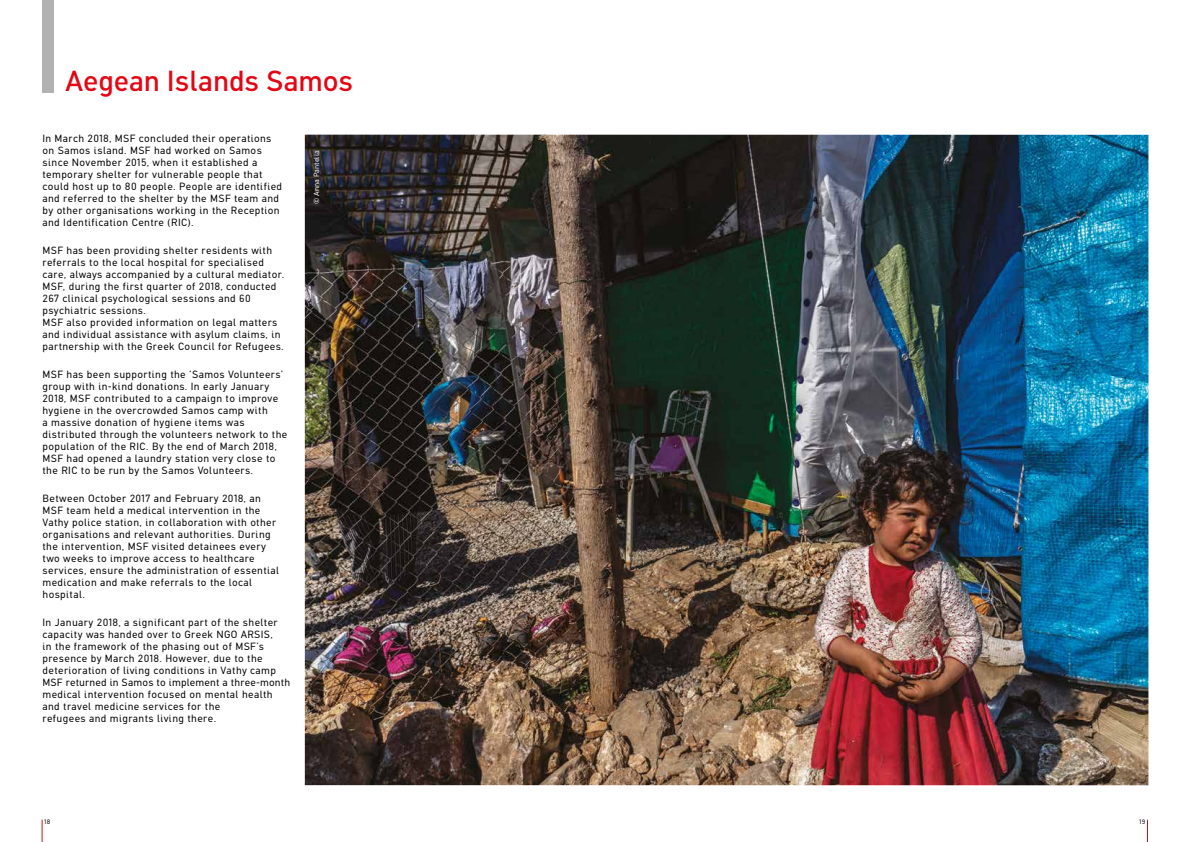
<style>
.page{position:relative;width:1191px;height:842px;background:#fff}
.page>*{position:absolute;margin:0;border:0;box-sizing:border-box;transform-origin:0 0}
.t1{font:500 29px "CFDIN Std";letter-spacing:-.005em;color:#e30613}
.t2{font:10.5px/12px "CFDIN Std";letter-spacing:.035em;color:#000}
.t3{font:7.5px "CFDIN Std";color:#fff}
.t4{font:6.5px "CFDIN Std";color:#000}
</style>
<div class="page">
<img style="left:305px;top:135px;width:843px;height:650px">
<svg style="left:42px;top:820px;width:1px;height:22px"></svg>
<svg style="left:1147px;top:820px;width:1px;height:22px"></svg>
<div style="left:43px;top:0;width:11px;height:92px;background:#b3b2b2"></div>
<h1 class="t1" style="left:65px;top:64px;width:290px">Aegean Islands Samos</h1>
<p class="t2" style="left:43px;top:132px;width:241px">In March 2018, MSF concluded their operations on Samos island. MSF had worked on Samos since November 2015, when it established a temporary shelter for vulnerable people that could host up to 80 people. People are identified and referred to the shelter by the MSF team and by other organisations working in the Reception and Identification Centre (RIC).</p>
<p class="t2" style="left:43px;top:244px;width:243px">MSF has been providing shelter residents with referrals to the local hospital for specialised care, always accompanied by a cultural mediator.<br>MSF, during the first quarter of 2018, conducted 267 clinical psychological sessions and 60 psychiatric sessions.<br>MSF also provided information on legal matters and individual assistance with asylum claims, in partnership with the Greek Council for Refugees.</p>
<p class="t2" style="left:43px;top:368px;width:246px">MSF has been supporting the ‘Samos Volunteers’ group with in-kind donations. In early January 2018, MSF contributed to a campaign to improve hygiene in the overcrowded Samos camp with<br>a massive donation of hygiene items was distributed through the volunteers network to the population of the RIC. By the end of March 2018, MSF had opened a laundry station very close to the RIC to be run by the Samos Volunteers.</p>
<p class="t2" style="left:43px;top:492px;width:238px">Between October 2017 and February 2018, an MSF team held a medical intervention in the Vathy police station, in collaboration with other organisations and relevant authorities. During the intervention, MSF visited detainees every two weeks to improve access to healthcare services, ensure the administration of essential medication and make referrals to the local hospital.</p>
<p class="t2" style="left:43px;top:616px;width:249px">In January 2018, a significant part of the shelter capacity was handed over to Greek NGO ARSIS,<br>in the framework of the phasing out of MSF’s presence by March 2018. However, due to the deterioration of living conditions in Vathy camp MSF returned in Samos to implement a three-month medical intervention focused on mental health and travel medicine services for the<br>refugees and migrants living there.</p>
<p class="t3" style="left:312px;top:204px;width:55px;rotate:-90deg">© Anna Pantelia</p>
<p class="t4" style="left:44px;top:818px;width:8px">18</p>
<p class="t4" style="left:1139px;top:818px;width:8px">19</p>
</div>
